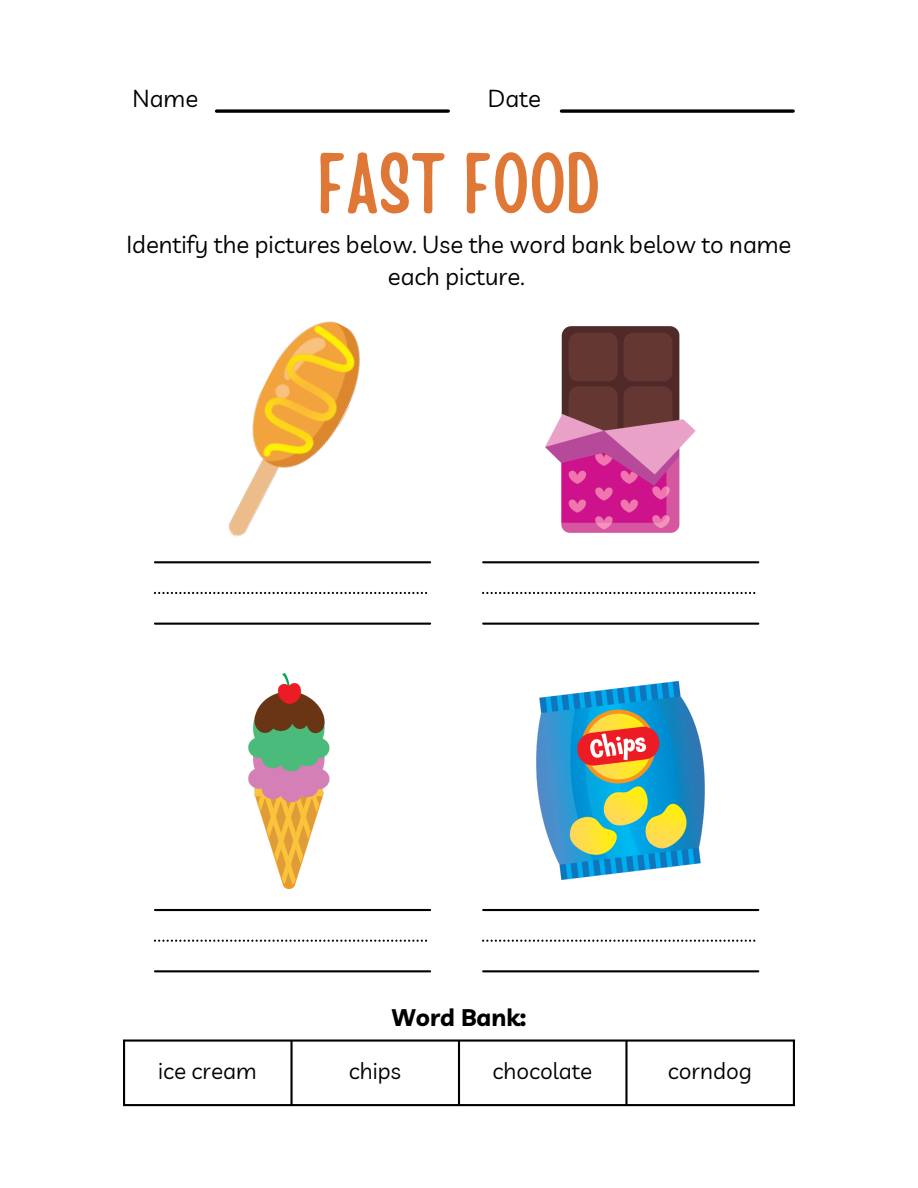
<style>
.page{position:relative;width:918px;height:1188px;background:#fff}
.page>*{position:absolute;margin:0;border:0;box-sizing:border-box;transform-origin:0 0}
.t1{font:84.6px "Handy Casual Condensed";color:#df7736}
.t2{font:24px/32.8px "Livvic";color:#000;text-align:center}
.t3{font:700 24px "Livvic";color:#000}
.t4{font:22.5px "Livvic";color:#000}
</style>
<div class="page">
<svg style="left:217px;top:109px;width:231px;height:4px"></svg>
<svg style="left:561px;top:109px;width:232px;height:4px"></svg>
<hr style="left:123px;top:1042px;width:2px;height:62px;background:#000">
<hr style="left:290px;top:1042px;width:3px;height:62px;background:#000">
<hr style="left:458px;top:1042px;width:2px;height:62px;background:#000">
<hr style="left:625px;top:1042px;width:3px;height:62px;background:#000">
<hr style="left:793px;top:1042px;width:2px;height:62px;background:#000">
<hr style="left:123px;top:1039px;width:672px;height:3px;background:#000">
<hr style="left:123px;top:1104px;width:672px;height:2px;background:#000">
<hr style="left:155px;top:561px;width:275px;height:2px;background:#000">
<svg style="left:154px;top:592px;width:273px;height:2px"></svg>
<hr style="left:155px;top:623px;width:275px;height:2px;background:#000">
<hr style="left:155px;top:909px;width:275px;height:2px;background:#000">
<svg style="left:154px;top:940px;width:273px;height:2px"></svg>
<hr style="left:155px;top:970px;width:275px;height:2px;background:#000">
<hr style="left:483px;top:561px;width:275px;height:2px;background:#000">
<svg style="left:482px;top:592px;width:273px;height:2px"></svg>
<hr style="left:483px;top:623px;width:275px;height:2px;background:#000">
<hr style="left:483px;top:909px;width:275px;height:2px;background:#000">
<svg style="left:482px;top:940px;width:273px;height:2px"></svg>
<hr style="left:483px;top:970px;width:275px;height:2px;background:#000">
<img style="left:546px;top:327px;width:150px;height:205px">
<img style="left:228px;top:321px;width:132px;height:216px">
<img style="left:248px;top:674px;width:81px;height:214px">
<img style="left:537px;top:682px;width:167px;height:198px">
<p class="t2" style="left:133px;top:82px;width:67px">Name</p>
<p class="t2" style="left:488px;top:82px;width:55px">Date</p>
<p class="t1" style="left:318px;top:128px;width:284px">FAST FOOD</p>
<p class="t2" style="left:127px;top:227px;width:666px">Identify the pictures below. Use the word bank below to name each picture.</p>
<p class="t3" style="left:391px;top:1002px;width:137px">Word Bank:</p>
<p class="t4" style="left:158px;top:1057px;width:100px">ice cream</p>
<p class="t4" style="left:349px;top:1057px;width:54px">chips</p>
<p class="t4" style="left:492px;top:1057px;width:101px">chocolate</p>
<p class="t4" style="left:668px;top:1057px;width:86px">corndog</p>
</div>
